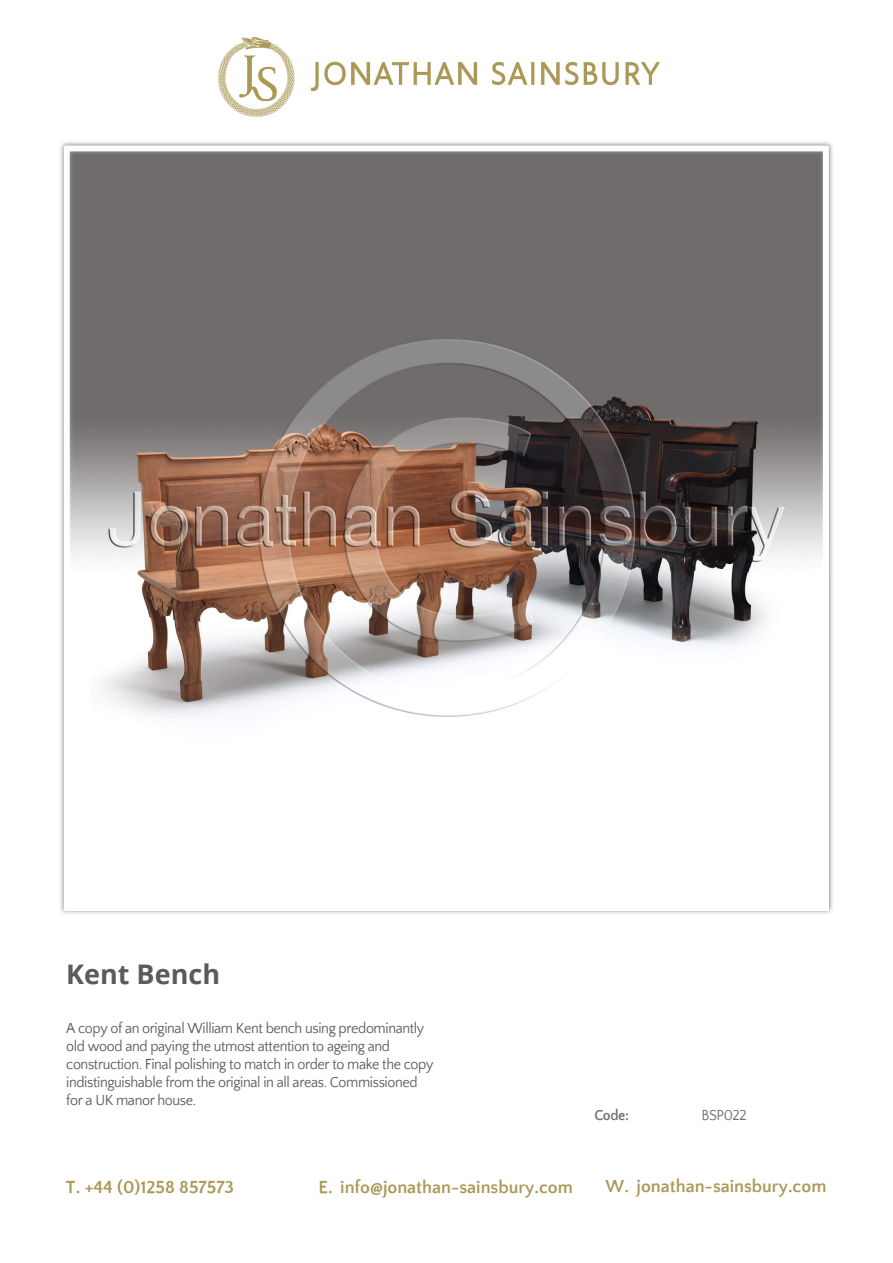
<style>
.page{position:relative;width:893px;height:1263px;background:#fff}
.page>*{position:absolute;margin:0;border:0;box-sizing:border-box;transform-origin:0 0}
.t1{font:700 27px "Open Sans";color:#5b5b5b}
.t2{font:700 18px "Quattrocento Sans";color:#ab9856}
.t3{font:15px/18px "Quattrocento Sans";letter-spacing:-.025em;color:#5b5b5b;scale:.95 1}
.t4{font:15px "Quattrocento Sans";letter-spacing:-.025em;color:#717171;scale:.95 1}
.t5{font:700 15px "Quattrocento Sans";color:#727272;scale:.95 1}
</style>
<div class="page">
<img style="left:218px;top:37px;width:442px;height:79px">
<img style="left:60px;top:142px;width:773px;height:772px">
<div style="left:64px;top:145px;width:765px;height:765px;border:6px solid #fff"></div>
<h1 class="t1" style="left:66px;top:955px;width:155px">Kent Bench</h1>
<p class="t3" style="left:66px;top:1020px;width:388px">A copy of an original William Kent bench using predominantly old wood and paying the utmost attention to ageing and construction. Final polishing to match in order to make the copy indistinguishable from the original in all areas. Commissioned for a UK manor house.</p>
<p class="t5" style="left:594px;top:1107px;width:38px">Code:</p>
<p class="t4" style="left:701px;top:1107px;width:49px">BSP022</p>
<p class="t2" style="left:66px;top:1177px;width:170px">T. +44 (0)1258 857573</p>
<p class="t2" style="left:318px;top:1177px;width:256px">E. info@jonathan-sainsbury.com</p>
<p class="t2" style="left:606px;top:1177px;width:222px">W. jonathan-sainsbury.com</p>
</div>
